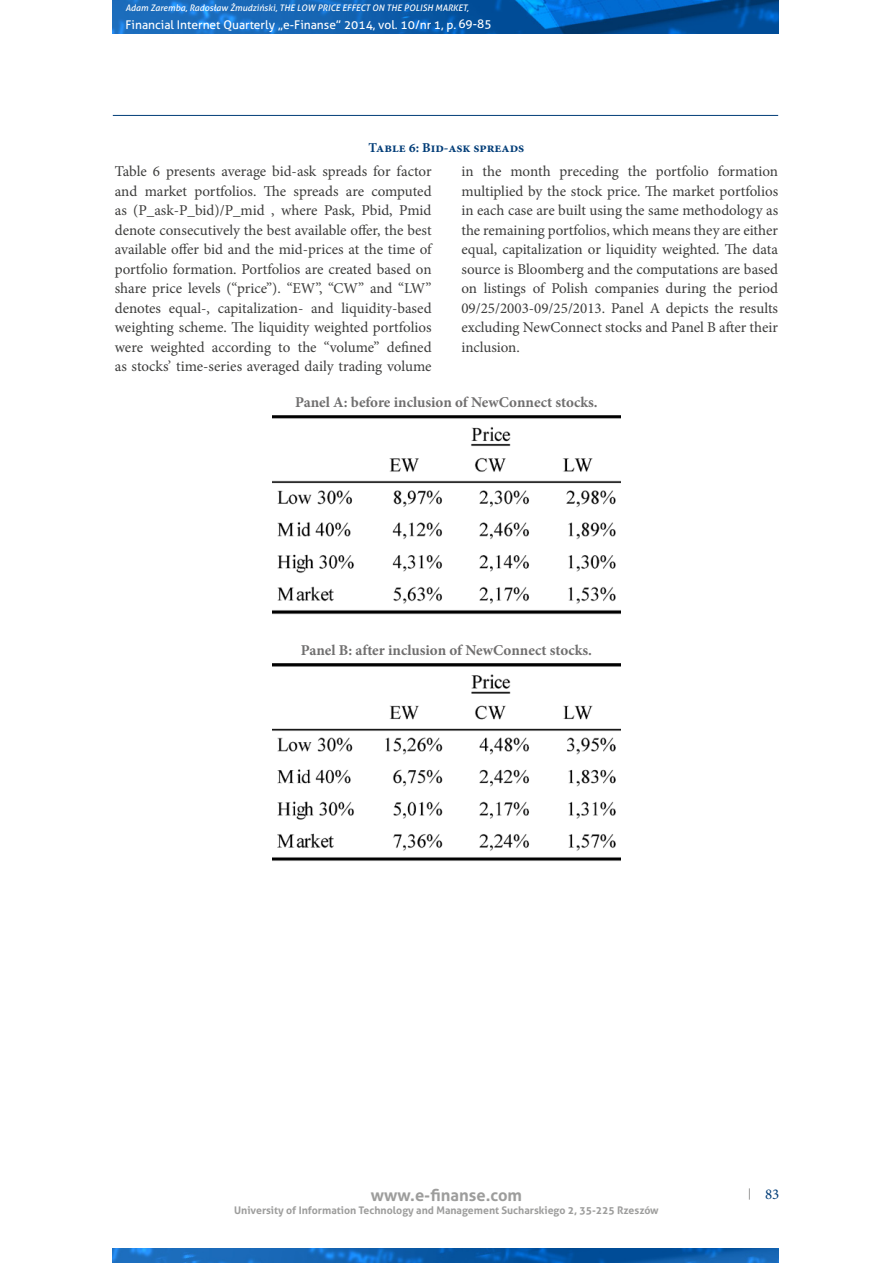
<style>
.page{position:relative;width:893px;height:1263px;background:#fff}
.page>*{position:absolute;margin:0;border:0;box-sizing:border-box;transform-origin:0 0}
.t1{font:700 16.5px "Aller";color:#9d9d9c}
.t2{font:15px/19.5px "Minion Pro";color:#3c3c3b;text-align:justify}
.t3{font:700 15px "Minion Pro";letter-spacing:-.02em;color:#706f6f}
.t4{font:15px "Minion Pro";color:#003c77}
.t5{font:700 13.5px "Minion Pro";letter-spacing:-.005em;color:#003c77}
.t6{font:12px "Aller";color:#fff}
.t7{font:700 10.5px "Aller";color:#9d9d9c}
.t8{font:italic 9px "Aller";color:#fff}
</style>
<div class="page">
<img style="left:113px;top:0;width:665px;height:33px">
<img style="left:113px;top:1248px;width:665px;height:15px">
<hr style="left:113px;top:115px;width:665px;height:1px;background:#003c77">
<img style="left:272px;top:415px;width:349px;height:200px">
<img style="left:272px;top:663px;width:349px;height:198px">
<p class="t8" style="left:125px;top:2px;width:345px">Adam Zaremba, Radosław Żmudziński, THE LOW PRICE EFFECT ON THE POLISH MARKET,</p>
<p class="t6" style="left:126px;top:17px;width:367px">Financial Internet Quarterly „e-Finanse” 2014, vol. 10/nr 1, p. 69-85</p>
<p class="t5" style="left:369px;top:138px;width:157px">Table 6: Bid-ask spreads</p>
<p class="t2" style="left:115px;top:162px;width:318px">Table 6 presents average bid-ask spreads for factor and market portfolios. The spreads are computed as (P_ask-P_bid)/P_mid , where Pask, Pbid, Pmid denote consecutively the best available offer, the best available offer bid and the mid-prices at the time of portfolio formation. Portfolios are created based on share price levels (“price”). “EW”, “CW” and “LW” denotes equal-, capitalization- and liquidity-based weighting scheme. The liquidity weighted portfolios were weighted according to the “volume” defined as stocks’ time-series averaged daily trading volume</p>
<p class="t2" style="left:461px;top:162px;width:318px">in the month preceding the portfolio formation multiplied by the stock price. The market portfolios in each case are built using the same methodology as the remaining portfolios, which means they are either equal, capitalization or liquidity weighted. The data source is Bloomberg and the computations are based on listings of Polish companies during the period 09/25/2003-09/25/2013. Panel A depicts the results excluding NewConnect stocks and Panel B after their inclusion.</p>
<p class="t3" style="left:295px;top:392px;width:304px">Panel A: before inclusion of NewConnect stocks.</p>
<p class="t3" style="left:301px;top:640px;width:293px">Panel B: after inclusion of NewConnect stocks.</p>
<p class="t1" style="left:371px;top:1184px;width:153px">www.e-finanse.com</p>
<p class="t7" style="left:234px;top:1204px;width:426px">University of Information Technology and Management Sucharskiego 2, 35-225 Rzeszów</p>
<p class="t4" style="left:765px;top:1184px;width:16px">83</p>
</div>
